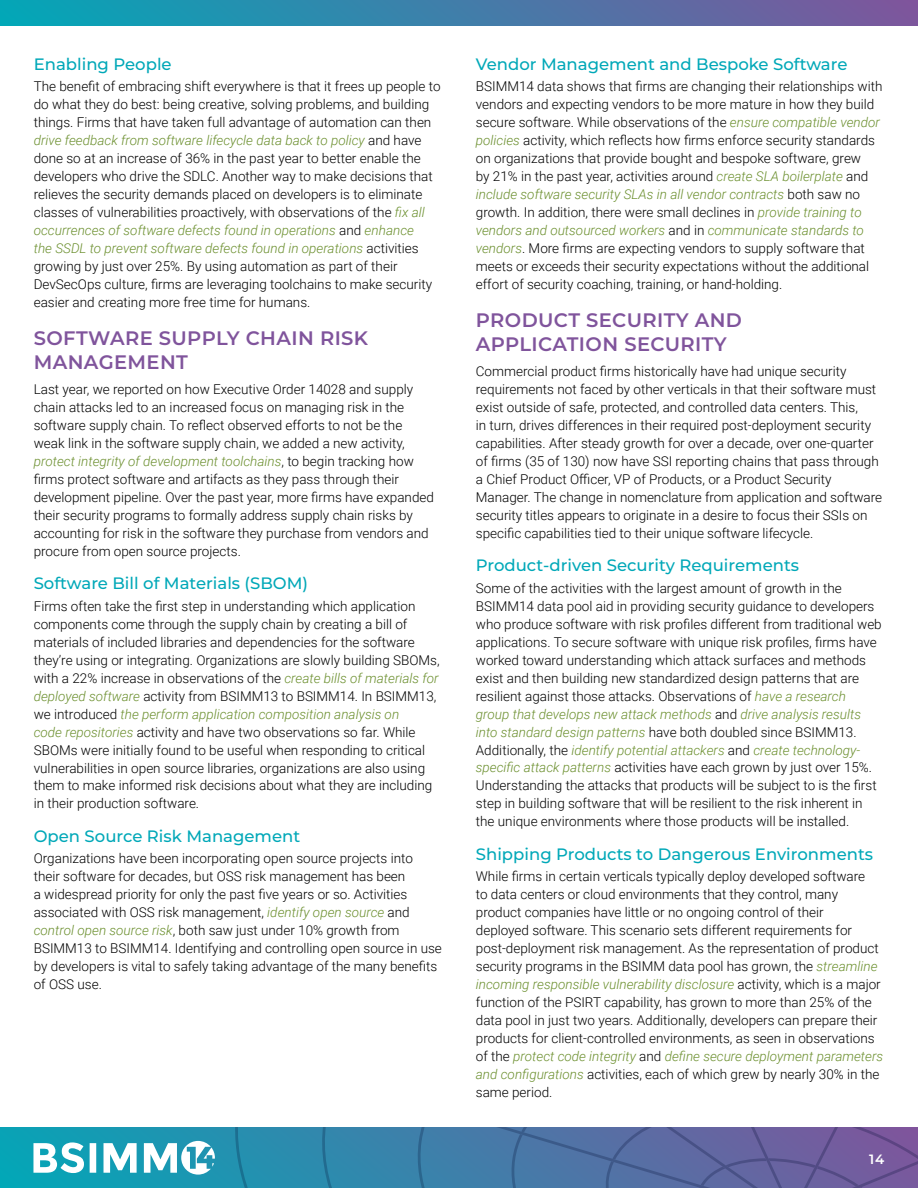
<style>
.page{position:relative;width:918px;height:1188px;background:#fff}
.page>*{position:absolute;margin:0;border:0;box-sizing:border-box;transform-origin:0 0}
.t1{font:600 19.5px/24px "Montserrat";letter-spacing:.02em;color:#80549c}
.t2{font:500 16.5px "Montserrat";color:#00a8b8}
.t3{font:300 13.5px/18px "Roboto";color:#000}
.t4{font:600 13.5px "Montserrat";color:#fff}
.s1{font-style:italic;color:#6b8f2e}
</style>
<div class="page">
<svg style="left:0;top:1128px;width:230px;height:60px"></svg>
<svg style="left:230px;top:1128px;width:688px;height:60px"></svg>
<svg style="left:33px;top:1141px;width:182px;height:34px"></svg>
<div style="left:0;top:0;width:918px;height:26px;background:linear-gradient(to right,#02a7b7,#7e559c)"></div>
<p class="t2" style="left:34px;top:53px;width:139px">Enabling People</p>
<p class="t3" style="left:34px;top:77px;width:408px">The benefit of embracing shift everywhere is that it frees up people to do what they do best: being creative, solving problems, and building things. Firms that have taken full advantage of automation can then <span class="s1">drive feedback from software lifecycle data back to policy</span> and have done so at an increase of 36% in the past year to better enable the developers who drive the SDLC. Another way to make decisions that relieves the security demands placed on developers is to eliminate classes of vulnerabilities proactively, with observations of the <span class="s1">fix all occurrences of software defects found in operations</span> and <span class="s1">enhance<br>the SSDL to prevent software defects found in operations</span> activities growing by just over 25%. By using automation as part of their DevSecOps culture, firms are leveraging toolchains to make security easier and creating more free time for humans.</p>
<h1 class="t1" style="left:34px;top:325px;width:336px">SOFTWARE SUPPLY CHAIN RISK<br>MANAGEMENT</h1>
<p class="t3" style="left:34px;top:379px;width:402px">Last year, we reported on how Executive Order 14028 and supply chain attacks led to an increased focus on managing risk in the software supply chain. To reflect observed efforts to not be the weak link in the software supply chain, we added a new activity, <span class="s1">protect integrity of development toolchains</span>, to begin tracking how firms protect software and artifacts as they pass through their development pipeline. Over the past year, more firms have expanded their security programs to formally address supply chain risks by accounting for risk in the software they purchase from vendors and procure from open source projects.</p>
<p class="t2" style="left:34px;top:572px;width:276px">Software Bill of Materials (SBOM)</p>
<p class="t3" style="left:34px;top:596px;width:407px">Firms often take the first step in understanding which application components come through the supply chain by creating a bill of materials of included libraries and dependencies for the software they’re using or integrating. Organizations are slowly building SBOMs, with a 22% increase in observations of the <span class="s1">create bills of materials for deployed software</span> activity from BSIMM13 to BSIMM14. In BSIMM13, we introduced <span class="s1">the perform application composition analysis on<br>code repositories</span> activity and have two observations so far. While SBOMs were initially found to be useful when responding to critical vulnerabilities in open source libraries, organizations are also using them to make informed risk decisions about what they are including in their production software.</p>
<p class="t2" style="left:34px;top:824px;width:268px">Open Source Risk Management</p>
<p class="t3" style="left:34px;top:849px;width:410px">Organizations have been incorporating open source projects into their software for decades, but OSS risk management has been<br>a widespread priority for only the past five years or so. Activities associated with OSS risk management, <span class="s1">identify open source</span> and <span class="s1">control open source risk</span>, both saw just under 10% growth from BSIMM13 to BSIMM14. Identifying and controlling open source in use by developers is vital to safely taking advantage of the many benefits of OSS use.</p>
<p class="t2" style="left:476px;top:53px;width:373px">Vendor Management and Bespoke Software</p>
<p class="t3" style="left:476px;top:77px;width:408px">BSIMM14 data shows that firms are changing their relationships with vendors and expecting vendors to be more mature in how they build secure software. While observations of the <span class="s1">ensure compatible vendor policies</span> activity, which reflects how firms enforce security standards on organizations that provide bought and bespoke software, grew<br>by 21% in the past year, activities around <span class="s1">create SLA boilerplate</span> and <span class="s1">include software security SLAs in all vendor contracts</span> both saw no growth. In addition, there were small declines in <span class="s1">provide training to vendors and outsourced workers</span> and in <span class="s1">communicate standards to vendors</span>. More firms are expecting vendors to supply software that meets or exceeds their security expectations without the additional effort of security coaching, training, or hand-holding.</p>
<h1 class="t1" style="left:476px;top:307px;width:268px">PRODUCT SECURITY AND<br>APPLICATION SECURITY</h1>
<p class="t3" style="left:476px;top:361px;width:408px">Commercial product firms historically have had unique security requirements not faced by other verticals in that their software must exist outside of safe, protected, and controlled data centers. This,<br>in turn, drives differences in their required post-deployment security capabilities. After steady growth for over a decade, over one-quarter of firms (35 of 130) now have SSI reporting chains that pass through a Chief Product Officer, VP of Products, or a Product Security Manager. The change in nomenclature from application and software security titles appears to originate in a desire to focus their SSIs on specific capabilities tied to their unique software lifecycle.</p>
<p class="t2" style="left:476px;top:554px;width:325px">Product-driven Security Requirements</p>
<p class="t3" style="left:476px;top:578px;width:407px">Some of the activities with the largest amount of growth in the BSIMM14 data pool aid in providing security guidance to developers who produce software with risk profiles different from traditional web applications. To secure software with unique risk profiles, firms have worked toward understanding which attack surfaces and methods exist and then building new standardized design patterns that are resilient against those attacks. Observations of <span class="s1">have a research group that develops new attack methods</span> and <span class="s1">drive analysis results into standard design patterns</span> have both doubled since BSIMM13.<br>Additionally, the <span class="s1">identify potential attackers</span> and <span class="s1">create technology&shy;specific attack patterns</span> activities have each grown by just over 15%.<br>Understanding the attacks that products will be subject to is the first step in building software that will be resilient to the risk inherent in the unique environments where those products will be installed.</p>
<p class="t2" style="left:476px;top:842px;width:399px">Shipping Products to Dangerous Environments</p>
<p class="t3" style="left:476px;top:867px;width:409px">While firms in certain verticals typically deploy developed software<br>to data centers or cloud environments that they control, many product companies have little or no ongoing control of their<br>deployed software. This scenario sets different requirements for post-deployment risk management. As the representation of product security programs in the BSIMM data pool has grown, the <span class="s1">streamline incoming responsible vulnerability disclosure</span> activity, which is a major function of the PSIRT capability, has grown to more than 25% of the data pool in just two years. Additionally, developers can prepare their products for client-controlled environments, as seen in observations of the <span class="s1">protect code integrity</span> and <span class="s1">define secure deployment parameters and configurations</span> activities, each of which grew by nearly 30% in the same period.</p>
<p class="t4" style="left:869px;top:1150px;width:16px">14</p>
</div>
